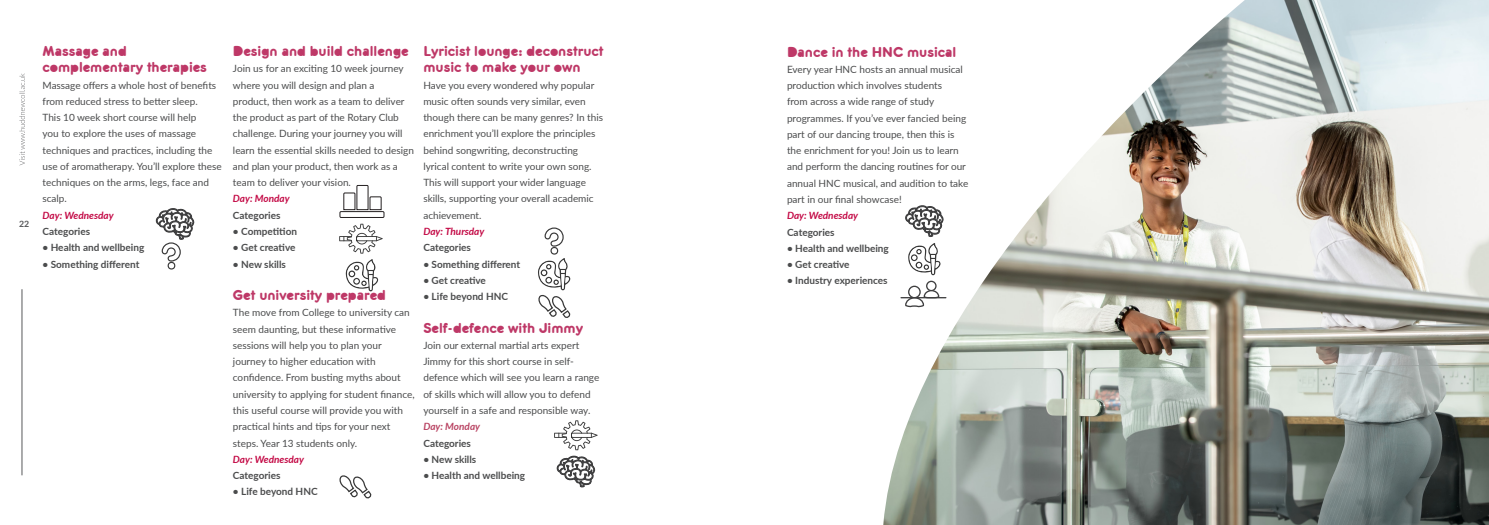
<style>
.page{position:relative;width:1489px;height:525px;background:#fff}
.page>*{position:absolute;margin:0;border:0;box-sizing:border-box;transform-origin:0 0}
.Body{font:15px/16.2px "Zitti";color:#be3867}
.Body-2{font:10px/16.2px "Lato";color:#4b4c4d}
.Body-3{font:700 10px "Lato";color:#4b4c4d}
.Body-4{font:italic 700 10px "Lato";color:#c30945}
.Body-5{font:italic 700 10px "Lato";color:#b94463}
.t1{font:700 8.75px "Lato";color:#57585a}
</style>
<div class="page">
<hr style="left:22px;top:289px;width:1px;height:186px;background:#57585a">
<svg style="left:19px;top:73px;width:6px;height:92px"></svg>
<svg style="left:156px;top:208px;width:39px;height:62px"></svg>
<svg style="left:339px;top:184px;width:46px;height:69px"></svg>
<svg style="left:346px;top:259px;width:32px;height:32px"></svg>
<svg style="left:538px;top:227px;width:33px;height:91px"></svg>
<img style="left:883px;top:0;width:605px;height:524px">
<svg style="left:339px;top:475px;width:33px;height:24px"></svg>
<svg style="left:554px;top:420px;width:43px;height:68px"></svg>
<p class="t1" style="left:19px;top:217px;width:12px">22</p>
<p class="Body" style="left:43px;top:43px;width:166px">Massage and complementary therapies</p>
<p class="Body-2" style="left:43px;top:76px;width:181px">Massage offers a whole host of benefits from reduced stress to better sleep.<br>This 10 week short course will help<br>you to explore the uses of massage techniques and practices, including the use of aromatherapy. You’ll explore these techniques on the arms, legs, face and scalp.</p>
<p class="Body-4" style="left:43px;top:208px;width:73px">Day: Wednesday</p>
<p class="Body-3" style="left:43px;top:224px;width:49px">Categories</p>
<p class="Body-3" style="left:43px;top:240px;width:103px">• Health and wellbeing</p>
<p class="Body-3" style="left:43px;top:256px;width:98px">• Something different</p>
<p class="Body" style="left:233px;top:43px;width:177px">Design and build challenge</p>
<p class="Body-2" style="left:233px;top:60px;width:182px">Join us for an exciting 10 week journey where you will design and plan a<br>product, then work as a team to deliver the product as part of the Rotary Club challenge. During your journey you will learn the essential skills needed to design and plan your product, then work as a team to deliver your vision.</p>
<p class="Body-4" style="left:233px;top:191px;width:58px">Day: Monday</p>
<p class="Body-3" style="left:233px;top:208px;width:49px">Categories</p>
<p class="Body-3" style="left:233px;top:224px;width:66px">• Competition</p>
<p class="Body-3" style="left:233px;top:240px;width:64px">• Get creative</p>
<p class="Body-3" style="left:233px;top:256px;width:54px">• New skills</p>
<p class="Body" style="left:233px;top:287px;width:154px">Get university prepared</p>
<p class="Body-2" style="left:233px;top:304px;width:183px">The move from College to university can seem daunting, but these informative sessions will help you to plan your journey to higher education with confidence. From busting myths about university to applying for student finance, this useful course will provide you with practical hints and tips for your next steps. Year 13 students only.</p>
<p class="Body-4" style="left:233px;top:451px;width:73px">Day: Wednesday</p>
<p class="Body-3" style="left:233px;top:468px;width:49px">Categories</p>
<p class="Body-3" style="left:233px;top:484px;width:86px">• Life beyond HNC</p>
<p class="Body" style="left:423px;top:43px;width:182px">Lyricist lounge: deconstruct music to make your own</p>
<p class="Body-2" style="left:423px;top:76px;width:181px">Have you every wondered why popular music often sounds very similar, even though there can be many genres? In this enrichment you’ll explore the principles behind songwriting, deconstructing lyrical content to write your own song.<br>This will support your wider language skills, supporting your overall academic achievement.</p>
<p class="Body-4" style="left:423px;top:224px;width:63px">Day: Thursday</p>
<p class="Body-3" style="left:423px;top:240px;width:49px">Categories</p>
<p class="Body-3" style="left:423px;top:256px;width:98px">• Something different</p>
<p class="Body-3" style="left:423px;top:273px;width:64px">• Get creative</p>
<p class="Body-3" style="left:423px;top:289px;width:86px">• Life beyond HNC</p>
<p class="Body" style="left:423px;top:319px;width:161px">Self-defence with Jimmy</p>
<p class="Body-2" style="left:423px;top:336px;width:177px">Join our external martial arts expert Jimmy for this short course in self&shy;defence which will see you learn a range of skills which will allow you to defend yourself in a safe and responsible way.</p>
<p class="Body-5" style="left:423px;top:419px;width:58px">Day: Monday</p>
<p class="Body-3" style="left:423px;top:435px;width:49px">Categories</p>
<p class="Body-3" style="left:423px;top:451px;width:54px">• New skills</p>
<p class="Body-3" style="left:423px;top:468px;width:103px">• Health and wellbeing</p>
<p class="Body" style="left:787px;top:44px;width:171px">Dance in the HNC musical</p>
<p class="Body-2" style="left:787px;top:61px;width:183px">Every year HNC hosts an annual musical production which involves students<br>from across a wide range of study programmes. If you’ve ever fancied being part of our dancing troupe, then this is the enrichment for you! Join us to learn and perform the dancing routines for our annual HNC musical, and audition to take part in our final showcase!</p>
<p class="Body-4" style="left:787px;top:208px;width:73px">Day: Wednesday</p>
<p class="Body-3" style="left:787px;top:224px;width:49px">Categories</p>
<p class="Body-3" style="left:787px;top:241px;width:103px">• Health and wellbeing</p>
<p class="Body-3" style="left:787px;top:257px;width:64px">• Get creative</p>
<p class="Body-3" style="left:787px;top:273px;width:102px">• Industry experiences</p>
</div>
